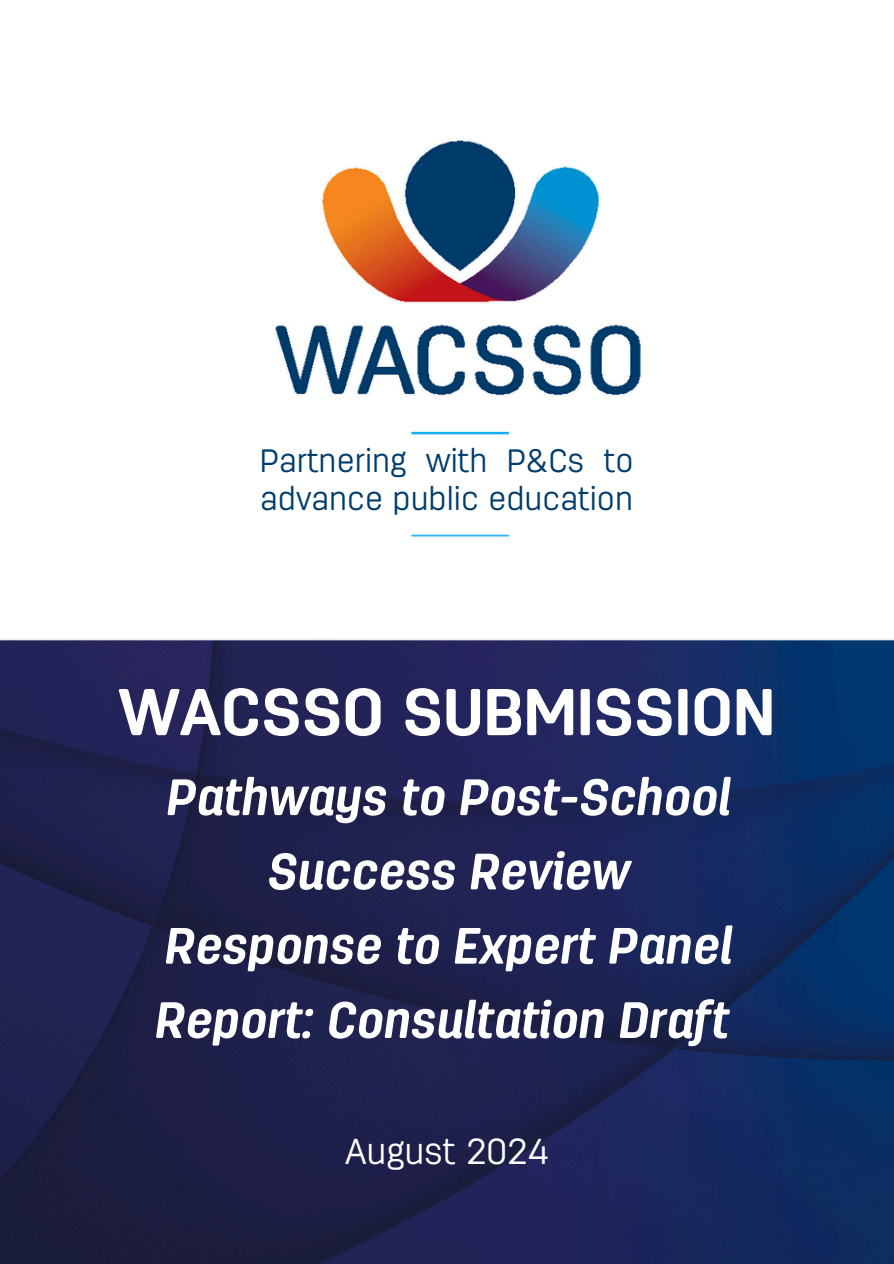
<style>
.page{position:relative;width:894px;height:1264px;background:#fff}
.page>*{position:absolute;margin:0;border:0;box-sizing:border-box;transform-origin:0 0}
.t1{font:700 66px "Antartida Rounded";color:#fff}
.t2{font:italic 700 51px/74.2px "Antartida Rounded";color:#fff;text-align:center}
.t3{font:300 36px "Antartida Rounded";color:#fff}
.t4{font:300 32.25px/38.2px "Antartida Rounded";color:#003c6c}
</style>
<div class="page">
<img style="left:0;top:683px;width:893px;height:580px">
<img style="left:0;top:140px;width:893px;height:543px">
<p class="t4" style="left:260px;top:444px;width:375px">Partnering with P&amp;Cs to advance public education</p>
<h1 class="t1" style="left:118px;top:685px;width:658px">WACSSO SUBMISSION</h1>
<h1 class="t2" style="left:153px;top:765px;width:578px">Pathways to Post-School<br>Success Review<br>Response to Expert Panel<br>Report: Consultation Draft</h1>
<h2 class="t3" style="left:345px;top:1136px;width:205px">August 2024</h2>
</div>
